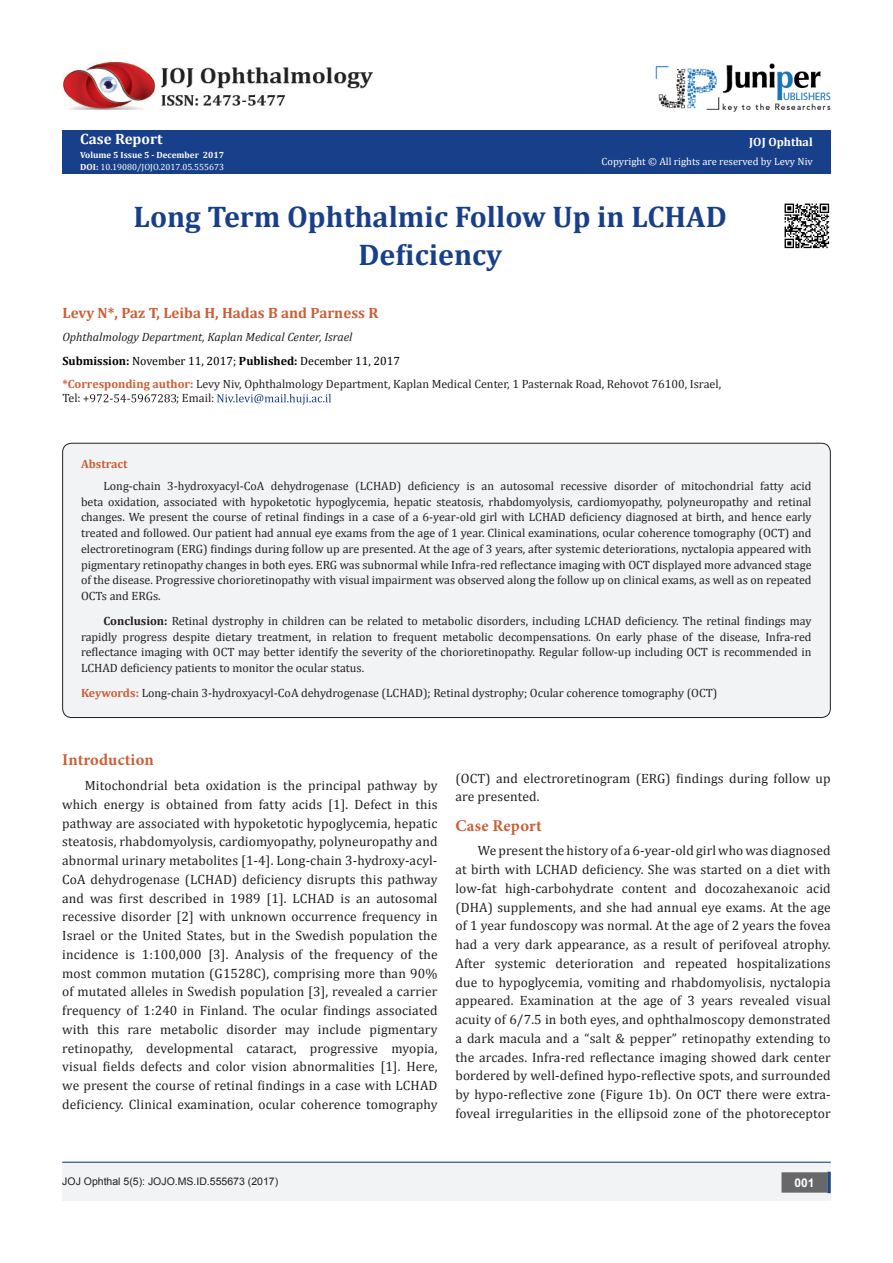
<style>
.page{position:relative;width:893px;height:1263px;background:#fff}
.page>*{position:absolute;margin:0;border:0;box-sizing:border-box;transform-origin:0 0}
.t1{font:700 30px/37.5px "Cambria";color:#183f89;text-align:center}
.M_Heading1{font:700 16.5px "Minion Pro";letter-spacing:.01em;color:#ca5f37}
.t2{font:700 15px "Cambria";color:#ca5f37}
.t3{font:700 15px "Cambria";color:#fffefc}
.M_Heading1-2{font:13.5px/18.8px "Cambria";letter-spacing:.01em;color:#231f20;text-align:justify}
.t4{font:12px/15.8px "Cambria";color:#231f20;text-align:justify}
.t5{font:12px "Cambria";color:#000}
.t6{font:italic 12px "Cambria";color:#231f20}
.t7{font:700 12px "Cambria";color:#fffefc}
.t8{font:700 12px "Cambria";color:#ca5f37}
.t9{font:700 12px "Arial";color:#fff}
.t10{font:10.5px "Cambria";color:#fffefc}
.t11{font:10.5px "Arial";color:#231f20}
.t12{font:9px "Cambria";color:#fff}
.t13{font:700 9px "Cambria";color:#fffefc}
.s1{font-weight:700;color:#fffefc}
.s2{font-weight:700}
.s3{font-weight:700;color:#ca5f37}
</style>
<div class="page">
<div style="left:62px;top:131px;width:769px;height:43px;background:#183f89"></div>
<svg style="left:83px;top:394px;width:93px;height:8px"></svg>
<svg style="left:217px;top:394px;width:114px;height:11px"></svg>
<img style="left:655px;top:63px;width:176px;height:49px">
<img style="left:62px;top:62px;width:311px;height:48px">
<div style="left:62px;top:1162px;width:769px;height:39px;background:#f2f3f4"></div>
<div style="left:782px;top:1173px;width:45px;height:19px;background:#68676a"></div>
<div style="left:781px;top:1172px;width:46px;height:20px;border:2px solid #68676a"></div>
<svg style="left:827px;top:1172px;width:4px;height:21px"></svg>
<hr style="left:62px;top:1162px;width:769px;height:1px;background:#253f8e">
<div style="left:63px;top:443px;width:767px;height:274px;background:#f2f3f4;border-radius:9px"></div>
<img style="left:784px;top:203px;width:46px;height:46px">
<p class="t3" style="left:80px;top:129px;width:84px">Case Report</p>
<p class="t13" style="left:80px;top:149px;width:145px">Volume 5 Issue 5 - December 2017</p>
<p class="t12" style="left:80px;top:162px;width:145px"><span class="s1">DOI:</span> 10.19080/JOJO.2017.05.555673</p>
<p class="t7" style="left:749px;top:134px;width:65px">JOJ Ophthal</p>
<p class="t10" style="left:602px;top:155px;width:213px">Copyright © All rights are reserved by Levy Niv</p>
<p class="t1" style="left:134px;top:197px;width:595px">Long Term Ophthalmic Follow Up in LCHAD<br>Deficiency</p>
<p class="t2" style="left:62px;top:302px;width:317px">Levy N*, Paz T, Leiba H, Hadas B and Parness R</p>
<p class="t6" style="left:62px;top:329px;width:292px">Ophthalmology Department, Kaplan Medical Center, Israel</p>
<p class="t5" style="left:62px;top:353px;width:339px"><span class="s2">Submission:</span> November 11, 2017; <span class="s2">Published:</span> December 11, 2017</p>
<p class="t4" style="left:62px;top:377px;width:660px;line-height:14.4px"><span class="s3">*Corresponding author:</span> Levy Niv, Ophthalmology Department, Kaplan Medical Center, 1 Pasternak Road, Rehovot 76100, Israel,<br>Tel:</p>
<p class="t4" style="left:176px;top:390px;width:40px">; Email:</p>
<p class="t8" style="left:81px;top:455px;width:48px">Abstract</p>
<p class="t4" style="left:81px;top:478px;width:732px;text-indent:22px">Long-chain 3-hydroxyacyl-CoA dehydrogenase (LCHAD) deficiency is an autosomal recessive disorder of mitochondrial fatty acid beta oxidation, associated with hypoketotic hypoglycemia, hepatic steatosis, rhabdomyolysis, cardiomyopathy, polyneuropathy and retinal changes. We present the course of retinal findings in a case of a 6-year-old girl with LCHAD deficiency diagnosed at birth, and hence early treated and followed. Our patient had annual eye exams from the age of 1 year. Clinical examinations, ocular coherence tomography (OCT) and electroretinogram (ERG) findings during follow up are presented. At the age of 3 years, after systemic deteriorations, nyctalopia appeared with pigmentary retinopathy changes in both eyes. ERG was subnormal while Infra-red reflectance imaging with OCT displayed more advanced stage of the disease. Progressive chorioretinopathy with visual impairment was observed along the follow up on clinical exams, as well as on repeated OCTs and ERGs.</p>
<p class="t4" style="left:81px;top:613px;width:732px;text-indent:22px"><span class="s2">Conclusion:</span> Retinal dystrophy in children can be related to metabolic disorders, including LCHAD deficiency. The retinal findings may rapidly progress despite dietary treatment, in relation to frequent metabolic decompensations. On early phase of the disease, Infra-red reflectance imaging with OCT may better identify the severity of the chorioretinopathy. Regular follow-up including OCT is recommended in LCHAD deficiency patients to monitor the ocular status.</p>
<p class="t4" style="left:81px;top:685px;width:638px"><span class="s3">Keywords:</span> Long-chain 3-hydroxyacyl-CoA dehydrogenase (LCHAD); Retinal dystrophy; Ocular coherence tomography (OCT)</p>
<p class="M_Heading1" style="left:62px;top:748px;width:93px">Introduction</p>
<p class="M_Heading1-2" style="left:62px;top:776px;width:377px;text-indent:22px">Mitochondrial beta oxidation is the principal pathway by which energy is obtained from fatty acids [1]. Defect in this pathway are associated with hypoketotic hypoglycemia, hepatic steatosis, rhabdomyolysis, cardiomyopathy, polyneuropathy and abnormal urinary metabolites [1-4]. Long-chain 3-hydroxy-acyl-CoA dehydrogenase (LCHAD) deficiency disrupts this pathway and was first described in 1989 [1]. LCHAD is an autosomal recessive disorder [2] with unknown occurrence frequency in Israel or the United States, but in the Swedish population the incidence is 1:100,000 [3]. Analysis of the frequency of the most common mutation (G1528C), comprising more than 90% of mutated alleles in Swedish population [3], revealed a carrier frequency of 1:240 in Finland. The ocular findings associated with this rare metabolic disorder may include pigmentary retinopathy, developmental cataract, progressive myopia, visual fields defects and color vision abnormalities [1]. Here, we present the course of retinal findings in a case with LCHAD deficiency. Clinical examination, ocular coherence tomography</p>
<p class="M_Heading1-2" style="left:455px;top:768px;width:377px">(OCT) and electroretinogram (ERG) findings during follow up are presented.</p>
<p class="M_Heading1" style="left:455px;top:814px;width:88px">Case Report</p>
<p class="M_Heading1-2" style="left:455px;top:841px;width:377px;text-indent:22px">We present the history of a 6-year-old girl who was diagnosed at birth with LCHAD deficiency. She was started on a diet with low-fat high-carbohydrate content and docozahexanoic acid (DHA) supplements, and she had annual eye exams. At the age of 1 year fundoscopy was normal. At the age of 2 years the fovea had a very dark appearance, as a result of perifoveal atrophy.<br>After systemic deterioration and repeated hospitalizations due to hypoglycemia, vomiting and rhabdomyolisis, nyctalopia appeared. Examination at the age of 3 years revealed visual acuity of 6/7.5 in both eyes, and ophthalmoscopy demonstrated a dark macula and a “salt &amp; pepper” retinopathy extending to the arcades. Infra-red reflectance imaging showed dark center bordered by well-defined hypo-reflective spots, and surrounded by hypo-reflective zone (Figure 1b). On OCT there were extra&shy;foveal irregularities in the ellipsoid zone of the photoreceptor</p>
<p class="t11" style="left:62px;top:1175px;width:217px">JOJ Ophthal 5(5): JOJO.MS.ID.555673 (2017)</p>
<p class="t9" style="left:794px;top:1174px;width:22px">001</p>
</div>
